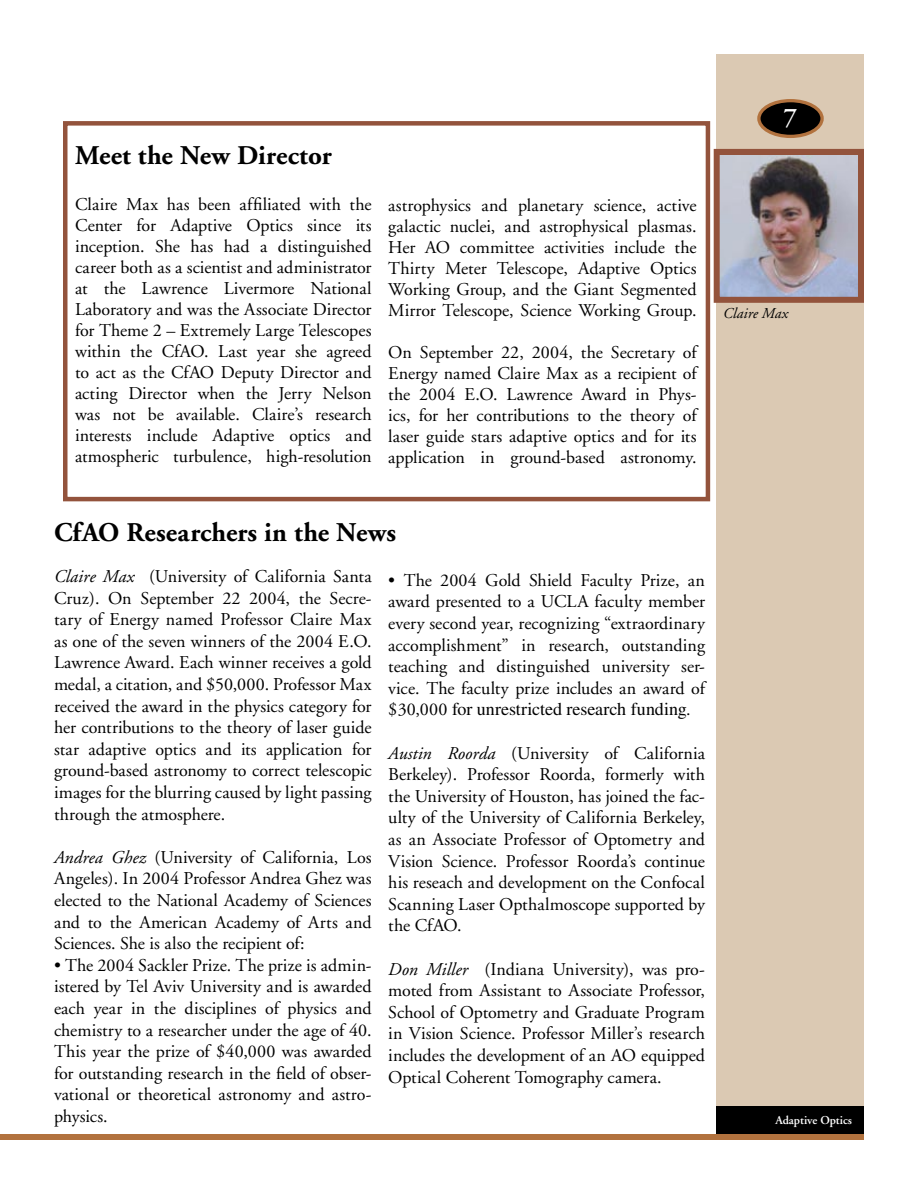
<style>
.page{position:relative;width:918px;height:1188px;background:#fff}
.page>*{position:absolute;margin:0;border:0;box-sizing:border-box;transform-origin:0 0}
.t1{font:700 27px "Adobe Garamond";letter-spacing:.005em;color:#000}
.t2{font:18px/21.6px "Adobe Garamond";color:#000;text-align:justify}
.t3{font:18px "Times";letter-spacing:-.005em;color:#000}
.t4{font:italic 15px "Adobe Garamond";letter-spacing:.01em;color:#000}
.t5{font:600 12px "Adobe Garamond";color:#fff}
.s1{font-style:italic}
.s2{font-family:"Adobe Garamond"}
</style>
<div class="page">
<div style="left:716px;top:1106px;width:148px;height:28px;background:#000"></div>
<div style="left:0;top:1134px;width:864px;height:6px;background:#b2723e"></div>
<div style="left:716px;top:54px;width:148px;height:1052px;background:#dbc9b3"></div>
<div style="left:759px;top:101px;width:63px;height:35px;background:#000;border-radius:50%"></div>
<div style="left:757px;top:99px;width:67px;height:39px;border:3px solid #b2723e;border-radius:50%"></div>
<img style="left:721px;top:156px;width:136px;height:140px">
<div style="left:63px;top:121px;width:647px;height:380px;border:4px solid #93533c"></div>
<div style="left:714px;top:149px;width:150px;height:154px;border:6px solid #93533c"></div>
<h1 class="t1" style="left:75px;top:140px;width:258px">Meet the New Director</h1>
<p class="t2" style="left:75px;top:194px;width:298px;line-height:21px">Claire Max has been affiliated with the Center for Adaptive Optics since its inception. She has had a distinguished career both as a scientist and administrator at the Lawrence Livermore National Laboratory and was the Associate Director for Theme 2 – Extremely Large Telescopes within the CfAO. Last year she agreed to act as the CfAO Deputy Director and acting Director when the Jerry Nelson was not be available. Claire’s research interests include Adaptive optics and atmospheric turbulence, high-resolution</p>
<p class="t2" style="left:388px;top:195px;width:310px;line-height:21px">astrophysics and planetary science, active galactic nuclei, and astrophysical plasmas.<br>Her AO committee activities include the Thirty Meter Telescope, Adaptive Optics Working Group, and the Giant Segmented Mirror Telescope, Science Working Group.</p>
<p class="t2" style="left:388px;top:342px;width:310px;line-height:21px">On September 22, 2004, the Secretary of Energy named Claire Max as a recipient of the 2004 E.O. Lawrence Award in Phys&shy;ics, for her contributions to the theory of laser guide stars adaptive optics and for its application in ground-based astronomy.</p>
<p class="t4" style="left:723px;top:305px;width:67px">Claire Max</p>
<h1 class="t1" style="left:54px;top:518px;width:344px">CfAO Researchers in the News</h1>
<p class="t2" style="left:54px;top:566px;width:319px"><span class="s1">Claire Max</span> (University of California Santa Cruz). On September 22 2004, the Secre&shy;tary of Energy named Professor Claire Max as one of the seven winners of the 2004 E.O.<br>Lawrence Award. Each winner receives a gold medal, a citation, and $50,000. Professor Max received the award in the physics category for her contributions to the theory of laser guide star adaptive optics and its application for ground-based astronomy to correct telescopic images for the blurring caused by light passing through the atmosphere.</p>
<p class="t2" style="left:54px;top:847px;width:319px"><span class="s1">Andrea Ghez</span> (University of California, Los Angeles). In 2004 Professor Andrea Ghez was elected to the National Academy of Sciences and to the American Academy of Arts and Sciences. She is also the recipient of:</p>
<p class="t2" style="left:54px;top:955px;width:319px">• The 2004 Sackler Prize. The prize is admin&shy;istered by Tel Aviv University and is awarded each year in the disciplines of physics and chemistry to a researcher under the age of 40.<br>This year the prize of $40,000 was awarded for outstanding research in the field of obser&shy;vational or theoretical astronomy and astro&shy;physics.</p>
<p class="t2" style="left:388px;top:570px;width:318px">• The 2004 Gold Shield Faculty Prize, an award presented to a UCLA faculty member every second year, recognizing “extraordinary accomplishment” in research, outstanding teaching and distinguished university ser&shy;vice. The faculty prize includes an award of</p>
<p class="t3" style="left:388px;top:699px;width:304px"><span class="s2">$30,000</span> for unrestricted research funding.</p>
<p class="t2" style="left:388px;top:743px;width:318px"><span class="s1">Austin Roorda</span> (University of California Berkeley). Professor Roorda, formerly with the University of Houston, has joined the fac&shy;ulty of the University of California Berkeley, as an Associate Professor of Optometry and Vision Science. Professor Roorda’s continue his reseach and development on the Confocal Scanning Laser Opthalmoscope supported by the CfAO.</p>
<p class="t2" style="left:388px;top:959px;width:318px"><span class="s1">Don Miller</span> (Indiana University), was pro&shy;moted from Assistant to Associate Professor, School of Optometry and Graduate Program in Vision Science. Professor Miller’s research includes the development of an AO equipped Optical Coherent Tomography camera.</p>
<p class="t5" style="left:775px;top:1113px;width:78px">Adaptive Optics</p>
</div>
